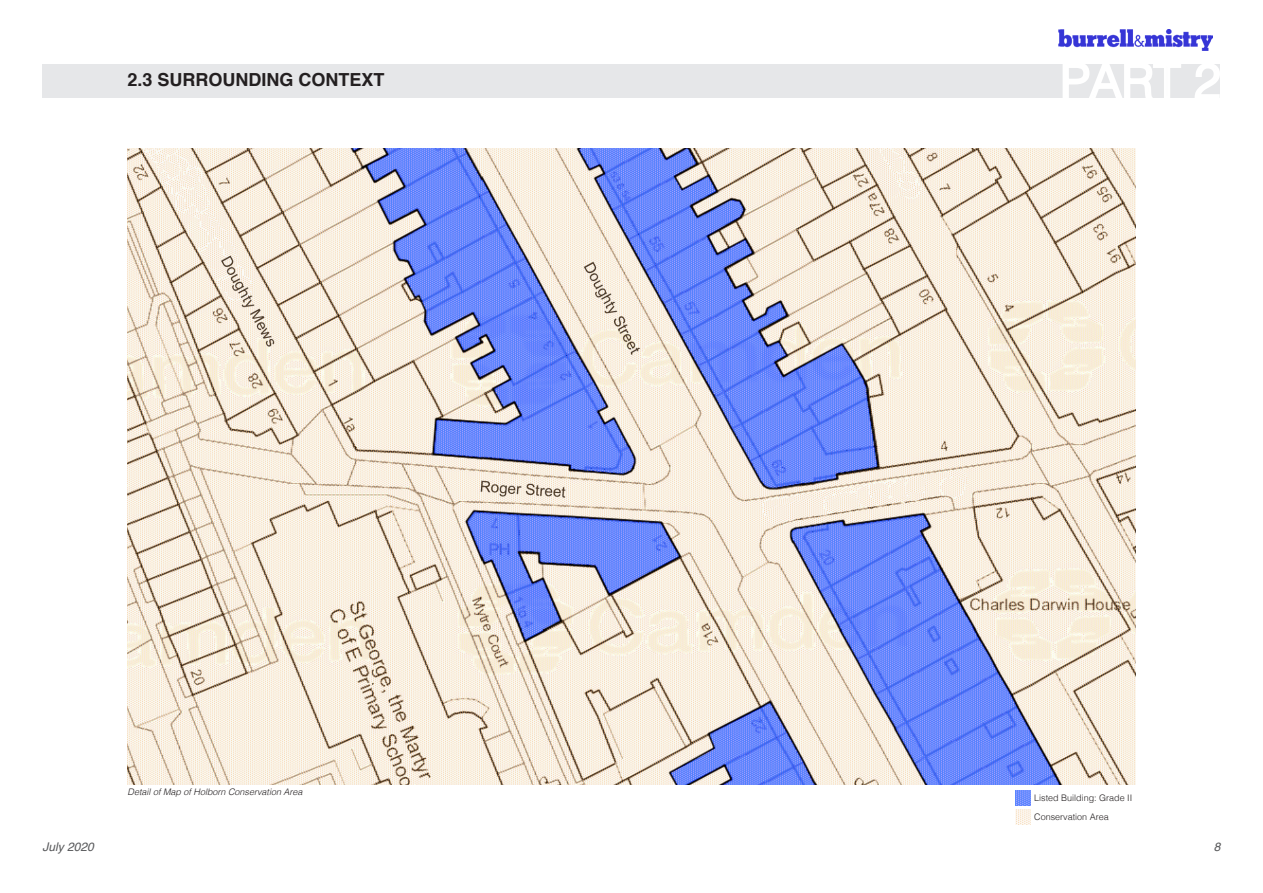
<style>
.page{position:relative;width:1263px;height:893px;background:#fff}
.page>*{position:absolute;margin:0;border:0;box-sizing:border-box;transform-origin:0 0}
.t1{font:700 18px "Helvetica";color:#231f20}
.t2{font:italic 12px "Helvetica";color:#57585a}
.t3{font:300 9px "Helvetica";color:#231f20}
.t4{font:italic 300 9px "Helvetica";color:#231f20}
</style>
<div class="page">
<div style="left:43px;top:64px;width:1177px;height:33px;background:#e6e7e9"></div>
<img style="left:1058px;top:30px;width:154px;height:20px">
<svg style="left:1061px;top:64px;width:122px;height:34px"></svg>
<svg style="left:1193px;top:64px;width:27px;height:34px"></svg>
<img style="left:128px;top:149px;width:1007px;height:635px">
<img style="left:1015px;top:790px;width:15px;height:15px">
<img style="left:1015px;top:809px;width:15px;height:15px">
<p class="t1" style="left:128px;top:65px;width:259px">2.3 SURROUNDING CONTEXT</p>
<p class="t4" style="left:128px;top:784px;width:177px">Detail of Map of Holborn Conservation Area</p>
<p class="t3" style="left:1034px;top:790px;width:100px">Listed Building: Grade II</p>
<p class="t3" style="left:1034px;top:809px;width:76px">Conservation Area</p>
<h2 class="t2" style="left:43px;top:837px;width:53px">July 2020</h2>
<h2 class="t2" style="left:1214px;top:837px;width:8px">8</h2>
</div>
